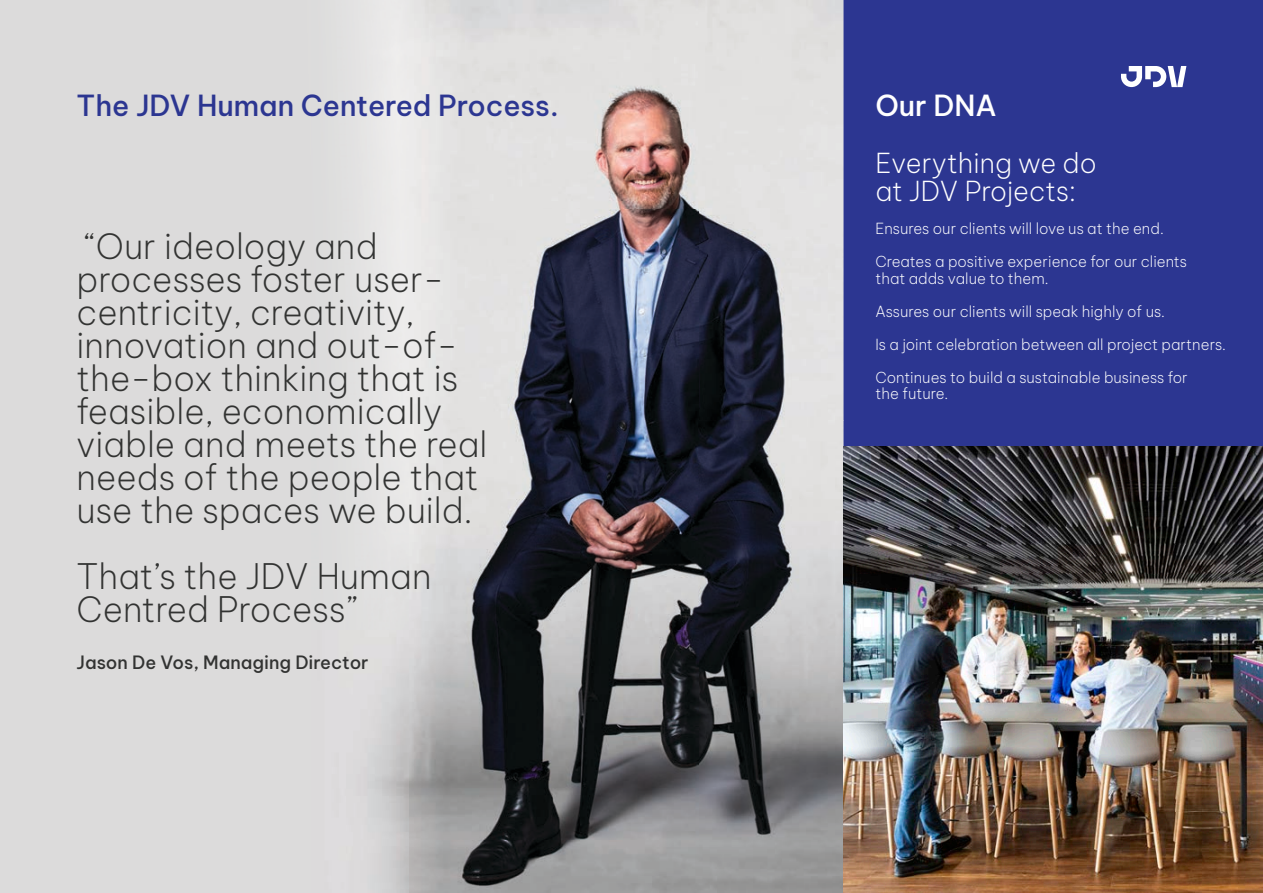
<style>
.page{position:relative;width:1263px;height:893px;background:#fff}
.page>*{position:absolute;margin:0;border:0;box-sizing:border-box;transform-origin:0 0}
.t1{font:200 34.5px/33px "Be Vietnam Pro";color:#323332}
.t2{font:500 28.5px "Be Vietnam Pro";color:#2c3691}
.t3{font:500 28.5px "Be Vietnam Pro";color:#fff}
.t4{font:200 27px/28.5px "Be Vietnam Pro";color:#fff}
.t5{font:500 18px "Be Vietnam Pro";color:#323332}
.t6{font:200 15px/16.5px "Be Vietnam Pro";color:#fff}
</style>
<div class="page">
<div style="left:843px;top:0;width:420px;height:446px;background:#2c3691"></div>
<svg style="left:1121px;top:66px;width:65px;height:21px"></svg>
<img style="left:311px;top:0;width:532px;height:893px">
<img style="left:843px;top:0;width:1px;height:446px">
<div style="left:0;top:0;width:311px;height:893px;background:#dcdbdb"></div>
<img style="left:843px;top:446px;width:420px;height:447px">
<h2 class="t2" style="left:77px;top:81px;width:484px">The JDV Human Centered Process.</h2>
<h2 class="t3" style="left:875px;top:81px;width:123px">Our DNA</h2>
<h3 class="t4" style="left:875px;top:146px;width:223px">Everything we do at JDV Projects:</h3>
<p class="t6" style="left:875px;top:219px;width:290px">Ensures our clients will love us at the end.</p>
<p class="t6" style="left:875px;top:252px;width:313px">Creates a positive experience for our clients that adds value to them.</p>
<p class="t6" style="left:875px;top:302px;width:291px">Assures our clients will speak highly of us.</p>
<p class="t6" style="left:875px;top:335px;width:352px">Is a joint celebration between all project partners.</p>
<p class="t6" style="left:875px;top:368px;width:314px">Continues to build a sustainable business for the future.</p>
<h1 class="t1" style="left:77px;top:227px;width:412px">“Our ideology and processes foster user&shy;centricity, creativity, innovation and out-of&shy;the-box thinking that is feasible, economically viable and meets the real needs of the people that use the spaces we build.</h1>
<h1 class="t1" style="left:77px;top:557px;width:357px">That’s the JDV Human<br>Centred Process”</h1>
<p class="t5" style="left:77px;top:647px;width:294px">Jason De Vos, Managing Director</p>
</div>
